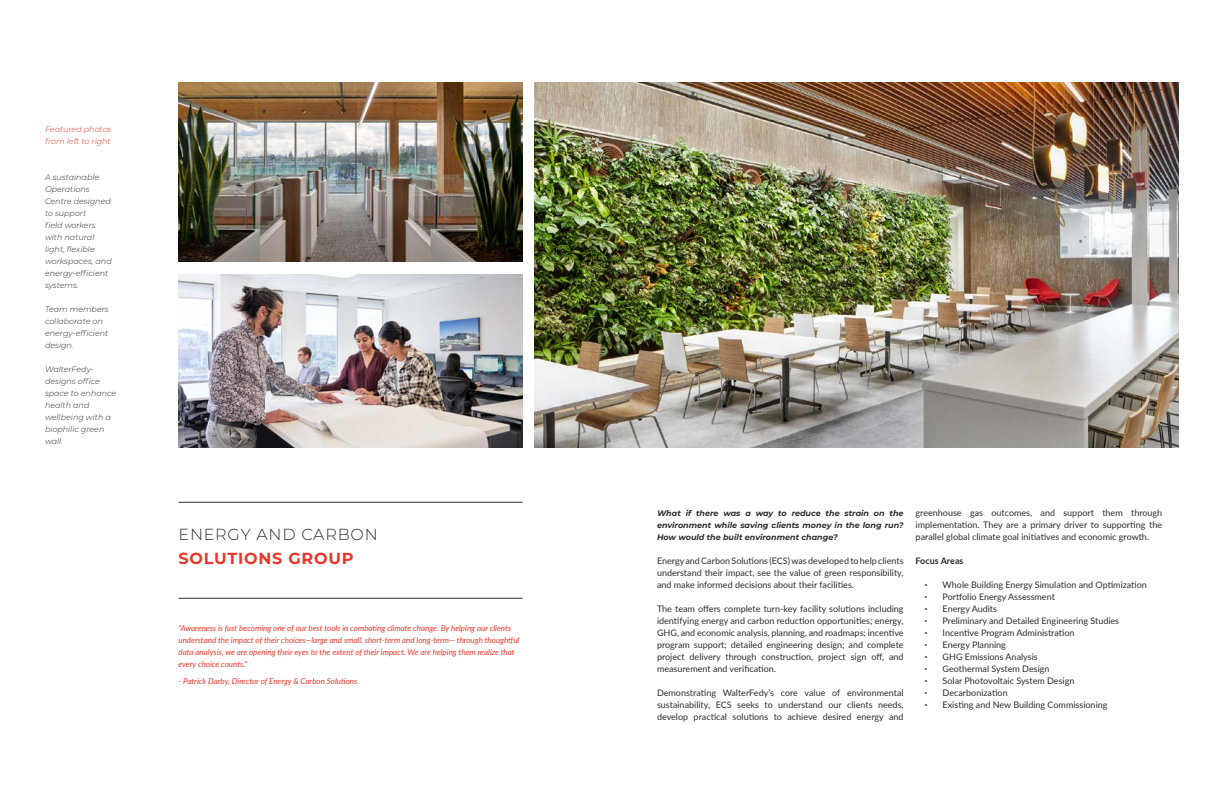
<style>
.page{position:relative;width:1224px;height:792px;background:#fff}
.page>*{position:absolute;margin:0;border:0;box-sizing:border-box;transform-origin:0 0}
.t1{font:300 16px "Montserrat";letter-spacing:.05em;color:#2f2c2d}
.t2{font:700 16px "Montserrat";letter-spacing:.05em;color:#e83728}
.t3{font:9px/12px "Lato";color:#2f2c2d;text-align:justify}
.t4{font:700 9px "Lato";color:#2f2c2d}
.t5{font:italic 8px/12px "Lato";color:#e83728}
.t6{font:italic 300 8px/12px "Montserrat";color:#2f2c2d}
.t7{font:italic 700 8px/12px "Montserrat";color:#2f2c2d;text-align:justify}
.t8{font:italic 300 8px/12px "Montserrat";color:#e83728}
.s1{font-family:"Open Sans";font-size:8px}
</style>
<div class="page">
<img style="left:534px;top:82px;width:645px;height:366px">
<img style="left:178px;top:82px;width:344px;height:180px">
<img style="left:178px;top:274px;width:345px;height:174px">
<hr style="left:178px;top:502px;width:344px;height:1px;background:#2f2c2d">
<hr style="left:178px;top:598px;width:344px;height:1px;background:#2f2c2d">
<p class="t8" style="left:45px;top:123px;width:68px">Featured photos from left to right</p>
<p class="t6" style="left:45px;top:171px;width:68px">A sustainable<br>Operations<br>Centre designed to support<br>field workers with natural light, flexible workspaces, and energy-efficient systems.</p>
<p class="t6" style="left:45px;top:303px;width:65px">Team members collaborate on energy-efficient design.</p>
<p class="t6" style="left:45px;top:363px;width:73px">WalterFedy&shy;designs office space to enhance health and wellbeing with a biophilic green wall.</p>
<h1 class="t1" style="left:178px;top:523px;width:201px">ENERGY AND CARBON</h1>
<h1 class="t2" style="left:178px;top:547px;width:177px">SOLUTIONS GROUP</h1>
<p class="t5" style="left:178px;top:622px;width:342px">“Awareness is fast becoming one of our best tools in combating climate change. By helping our clients understand the impact of their choices—large and small, short-term and long-term— through thoughtful data analysis, we are opening their eyes to the extent of their impact. We are helping them realize that every choice counts.”</p>
<p class="t5" style="left:178px;top:675px;width:180px">- Patrick Darby, Director of Energy &amp; Carbon Solutions</p>
<p class="t7" style="left:657px;top:507px;width:248px">What if there was a way to reduce the strain on the environment while saving clients money in the long run?<br>How would the built environment change?</p>
<p class="t3" style="left:657px;top:554px;width:248px">Energy and Carbon Solutions (ECS) was developed to help clients understand their impact, see the value of green responsibility, and make informed decisions about their facilities.</p>
<p class="t3" style="left:657px;top:602px;width:248px">The team offers complete turn-key facility solutions including identifying energy and carbon reduction opportunities; energy, GHG, and economic analysis, planning, and roadmaps; incentive program support; detailed engineering design; and complete project delivery through construction, project sign off, and measurement and verification.</p>
<p class="t3" style="left:657px;top:686px;width:248px">Demonstrating WalterFedy’s core value of environmental sustainability, ECS seeks to understand our clients needs, develop practical solutions to achieve desired energy and</p>
<p class="t3" style="left:916px;top:506px;width:248px">greenhouse gas outcomes, and support them through implementation. They are a primary driver to supporting the parallel global climate goal initiatives and economic growth.</p>
<p class="t4" style="left:916px;top:554px;width:49px">Focus Areas</p>
<p class="t3" style="left:925px;top:578px;width:224px"><span class="s1">•</span> Whole Building Energy Simulation and Optimization</p>
<p class="t3" style="left:925px;top:590px;width:132px"><span class="s1">•</span> Portfolio Energy Assessment</p>
<p class="t3" style="left:925px;top:602px;width:74px"><span class="s1">•</span> Energy Audits</p>
<p class="t3" style="left:925px;top:614px;width:196px"><span class="s1">•</span> Preliminary and Detailed Engineering Studies</p>
<p class="t3" style="left:925px;top:626px;width:151px"><span class="s1">•</span> Incentive Program Administration</p>
<p class="t3" style="left:925px;top:638px;width:83px"><span class="s1">•</span> Energy Planning</p>
<p class="t3" style="left:925px;top:650px;width:115px"><span class="s1">•</span> GHG Emissions Analysis</p>
<p class="t3" style="left:925px;top:662px;width:126px"><span class="s1">•</span> Geothermal System Design</p>
<p class="t3" style="left:925px;top:674px;width:151px"><span class="s1">•</span> Solar Photovoltaic System Design</p>
<p class="t3" style="left:925px;top:686px;width:85px"><span class="s1">•</span> Decarbonization</p>
<p class="t3" style="left:925px;top:698px;width:184px"><span class="s1">•</span> Existing and New Building Commissioning</p>
</div>
